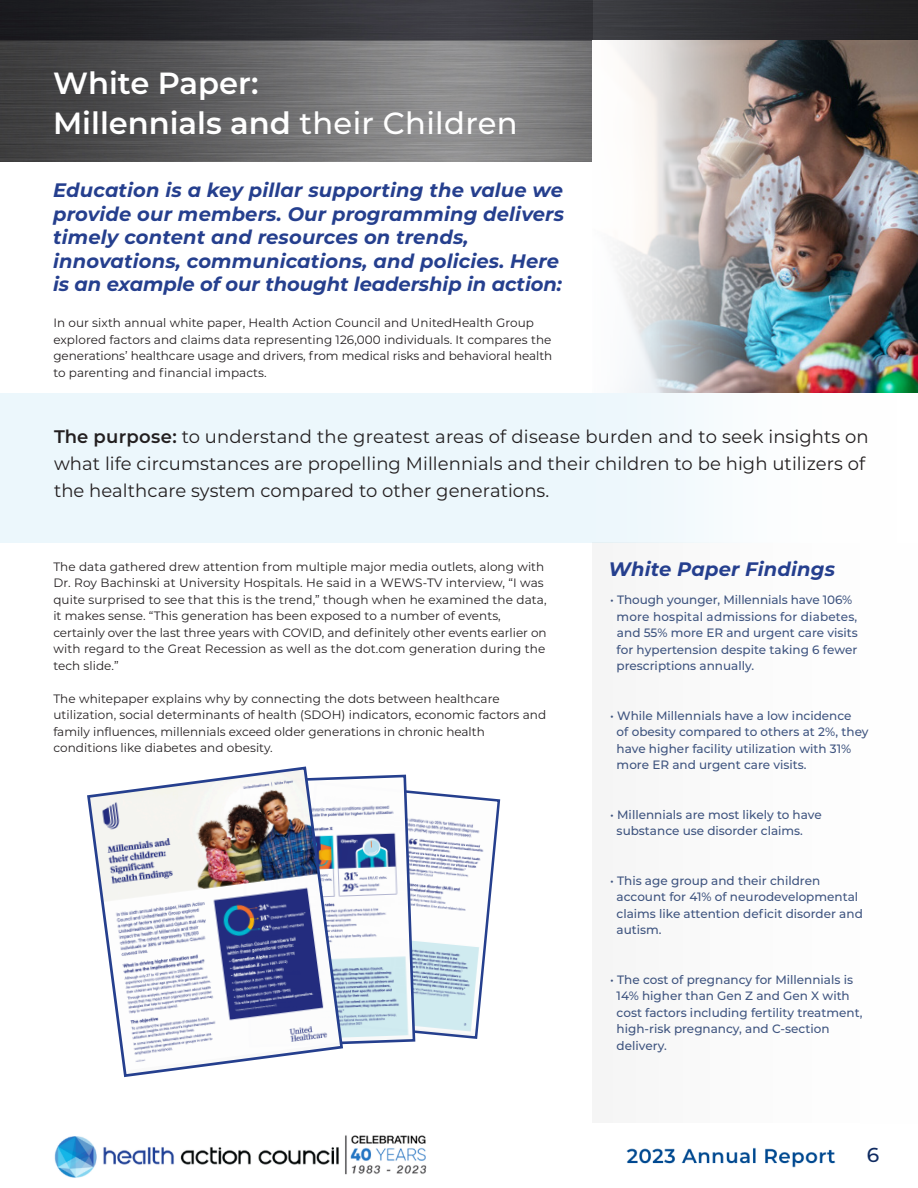
<style>
.page{position:relative;width:918px;height:1188px;background:#fff}
.page>*{position:absolute;margin:0;border:0;box-sizing:border-box;transform-origin:0 0}
.t1{font:600 30.6px "Montserrat";color:#fff}
.t2{font:500 20.1px "Montserrat";color:#102b61}
.t3{font:italic 700 19.5px/23.4px "Montserrat";letter-spacing:.01em;color:#253f8e}
.t4{font:18.15px/27px "Montserrat";letter-spacing:.005em;color:#231f20}
.t5{font:12.15px/16.5px "Montserrat";letter-spacing:.005em;color:#231f20}
.t6{font:500 12.15px/16.5px "Montserrat";color:#102b61}
.s1{font-weight:500}
.s2{font-weight:600}
</style>
<div class="page">
<img style="left:54px;top:1135px;width:782px;height:43px">
<img style="left:0;top:0;width:918px;height:162px">
<svg style="left:417px;top:791px;width:84px;height:248px"></svg>
<svg style="left:345px;top:774px;width:72px;height:270px"></svg>
<svg style="left:87px;top:766px;width:258px;height:312px"></svg>
<img style="left:869px;top:41px;width:49px;height:352px">
<div style="left:0;top:393px;width:918px;height:150px;background:#ecf7fc"></div>
<div style="left:723px;top:393px;width:195px;height:150px;background:#fdfefe"></div>
<img style="left:592px;top:41px;width:277px;height:352px">
<p class="t1" style="left:53px;top:62px;width:207px">White Paper:</p>
<p class="t1" style="left:53px;top:102px;width:466px">Millennials and <span class="s1">their Children</span></p>
<p class="t3" style="left:53px;top:178px;width:513px">Education is a key pillar supporting the value we provide our members. Our programming delivers timely content and resources on trends, innovations, communications, and policies. Here is an example of our thought leadership in action:</p>
<p class="t5" style="left:53px;top:314px;width:500px">In our sixth annual white paper, Health Action Council and UnitedHealth Group explored factors and claims data representing 126,000 individuals. It compares the</p>
<p class="t5" style="left:53px;top:347px;width:501px">generations’ healthcare usage and drivers, from medical risks and behavioral health to parenting and financial impacts.</p>
<p class="t4" style="left:54px;top:423px;width:816px"><span class="s2">The purpose:</span> to understand the greatest areas of disease burden and to seek insights on what life circumstances are propelling Millennials and their children to be high utilizers of the healthcare system compared to other generations.</p>
<p class="t5" style="left:53px;top:558px;width:495px">The data gathered drew attention from multiple major media outlets, along with Dr. Roy Bachinski at University Hospitals. He said in a WEWS-TV interview, “I was quite surprised to see that this is the trend,” though when he examined the data, it makes sense. “This generation has been exposed to a number of events,</p>
<p class="t5" style="left:53px;top:624px;width:495px;text-align:justify">certainly over the last three years with COVID, and definitely other events earlier on with regard to the Great Recession as well as the dot.com generation during the tech slide.”</p>
<p class="t5" style="left:53px;top:690px;width:448px">The whitepaper explains why by connecting the dots between healthcare</p>
<p class="t5" style="left:53px;top:706px;width:494px">utilization, social determinants of health (SDOH) indicators, economic factors and family influences, millennials exceed older generations in chronic health conditions like diabetes and obesity.</p>
<p class="t3" style="left:608px;top:557px;width:228px">White Paper Findings</p>
<p class="t6" style="left:617px;top:591px;width:243px;text-indent:-6px">• Though younger, Millennials have 106% more hospital admissions for diabetes, and 55% more ER and urgent care visits for hypertension despite taking 6 fewer prescriptions annually.</p>
<p class="t6" style="left:617px;top:707px;width:254px;text-indent:-6px">• While Millennials have a low incidence<br>of obesity compared to others at 2%, they have higher facility utilization with 31% more ER and urgent care visits.</p>
<p class="t6" style="left:617px;top:806px;width:207px;text-indent:-6px">• Millennials are most likely to have substance use disorder claims.</p>
<p class="t6" style="left:617px;top:872px;width:248px;text-indent:-6px">• This age group and their children account for 41% of neurodevelopmental claims like attention deficit disorder and autism.</p>
<p class="t6" style="left:617px;top:971px;width:247px;text-indent:-6px">• The cost of pregnancy for Millennials is 14% higher than Gen Z and Gen X with cost factors including fertility treatment, high-risk pregnancy, and C-section delivery.</p>
<p class="t2" style="left:867px;top:1141px;width:14px">6</p>
</div>
